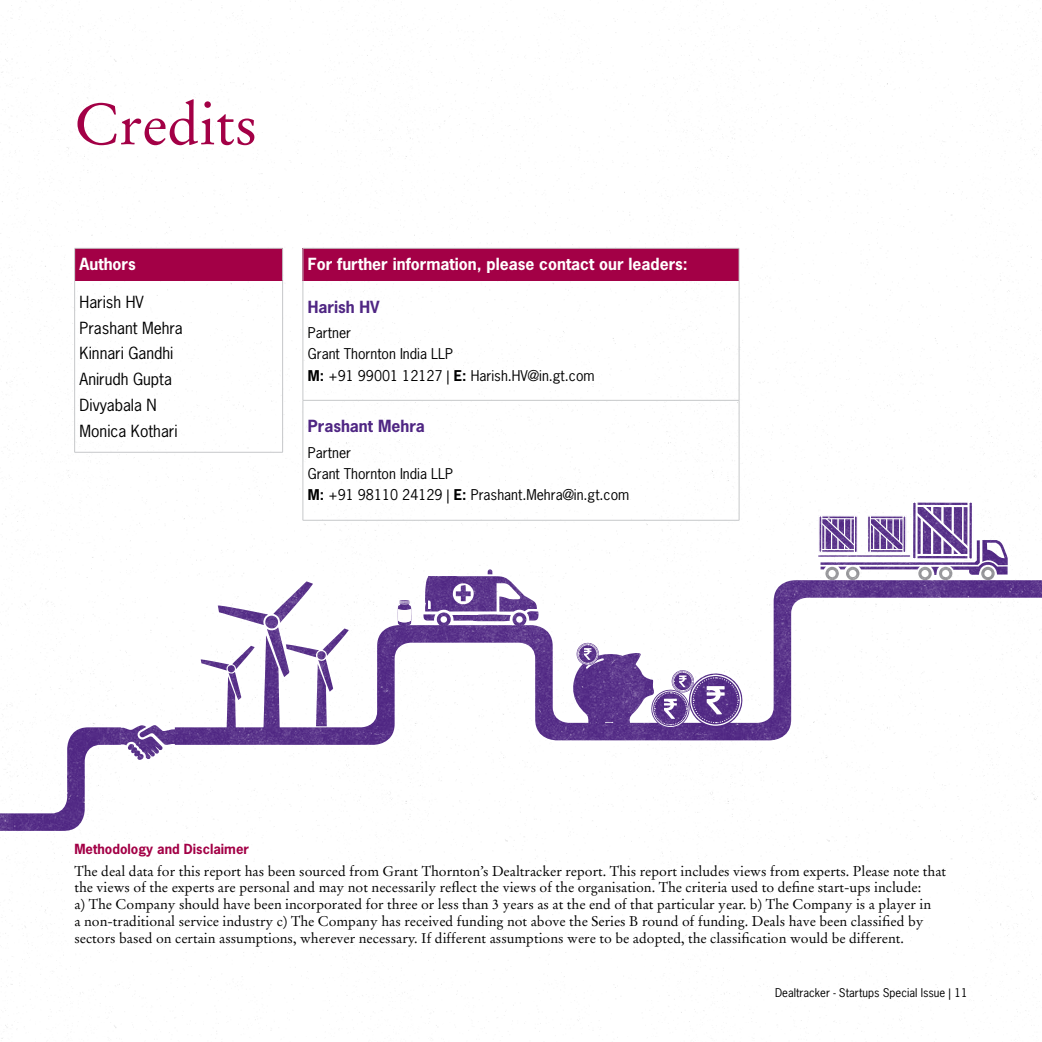
<style>
.page{position:relative;width:1042px;height:1042px;background:#fff}
.page>*{position:absolute;margin:0;border:0;box-sizing:border-box;transform-origin:0 0}
.t1{font:57.75px "Stempel Garamond LT Com";color:#a30046}
.t2{font:15.75px/25.9px "News Gothic Std";color:#000}
.t3{font:700 15.75px "News Gothic Std";color:#fff}
.t4{font:700 15.75px "News Gothic Std";color:#4f2683}
.t5{font:14px/16.8px "Stempel Garamond LT Com";color:#000}
.t6{font:14px/21px "News Gothic Std";color:#000}
.t7{font:700 13.12px "News Gothic Std";color:#a30046}
.t8{font:11.38px "News Gothic Std";color:#000}
.s1{font-weight:700}
</style>
<div class="page">
<img style="left:13px;top:0;width:1029px;height:1038px">
<img style="left:0;top:5px;width:13px;height:1034px">
<div style="left:75px;top:248px;width:208px;height:32px;background:#a30046"></div>
<hr style="left:74px;top:452px;width:209px;height:1px;background:#c6c8ca">
<hr style="left:75px;top:280px;width:207px;height:1px;background:#a30046">
<hr style="left:74px;top:248px;width:209px;height:1px;background:#c6c8ca">
<hr style="left:74px;top:248px;width:1px;height:32px;background:#c6c8ca">
<hr style="left:282px;top:248px;width:1px;height:32px;background:#c6c8ca">
<hr style="left:74px;top:280px;width:1px;height:172px;background:#c6c8ca">
<hr style="left:282px;top:280px;width:1px;height:172px;background:#c6c8ca">
<div style="left:303px;top:248px;width:436px;height:32px;background:#a30046"></div>
<hr style="left:303px;top:400px;width:436px;height:1px;background:#c6c8ca">
<hr style="left:303px;top:248px;width:436px;height:1px;background:#c6c8ca">
<hr style="left:303px;top:248px;width:1px;height:32px;background:#c6c8ca">
<hr style="left:739px;top:248px;width:1px;height:32px;background:#c6c8ca">
<hr style="left:303px;top:280px;width:1px;height:120px;background:#c6c8ca">
<hr style="left:739px;top:280px;width:1px;height:120px;background:#c6c8ca">
<hr style="left:303px;top:400px;width:1px;height:120px;background:#c6c8ca">
<hr style="left:739px;top:400px;width:1px;height:120px;background:#c6c8ca">
<hr style="left:303px;top:520px;width:436px;height:1px;background:#c6c8ca">
<h1 class="t1" style="left:74px;top:87px;width:184px">Credits</h1>
<p class="t3" style="left:80px;top:254px;width:58px">Authors</p>
<p class="t2" style="left:80px;top:288px;width:105px">Harish HV<br>Prashant Mehra<br>Kinnari Gandhi<br>Anirudh Gupta<br>Divyabala N<br>Monica Kothari</p>
<p class="t3" style="left:308px;top:254px;width:381px">For further information, please contact our leaders:</p>
<p class="t4" style="left:308px;top:296px;width:73px">Harish HV</p>
<p class="t6" style="left:308px;top:323px;width:288px">Partner<br>Grant Thornton India LLP<br><span class="s1">M:</span> +91 99001 12127 | <span class="s1">E:</span> Harish.HV@in.gt.com</p>
<p class="t4" style="left:308px;top:416px;width:119px">Prashant Mehra</p>
<p class="t6" style="left:308px;top:442px;width:323px">Partner<br>Grant Thornton India LLP<br><span class="s1">M:</span> +91 98110 24129 | <span class="s1">E:</span> Prashant.Mehra@in.gt.com</p>
<p class="t7" style="left:74px;top:840px;width:176px">Methodology and Disclaimer</p>
<p class="t5" style="left:74px;top:862px;width:873px">The deal data for this report has been sourced from Grant Thornton’s Dealtracker report. This report includes views from experts. Please note that the views of the experts are personal and may not necessarily reflect the views of the organisation. The criteria used to define start-ups include:<br>a) The Company should have been incorporated for three or less than 3 years as at the end of that particular year. b) The Company is a player in<br>a non-traditional service industry c) The Company has received funding not above the Series B round of funding. Deals have been classified by sectors based on certain assumptions, wherever necessary. If different assumptions were to be adopted, the classification would be different.</p>
<p class="t8" style="left:775px;top:985px;width:194px">Dealtracker - Startups Special Issue | 11</p>
</div>
